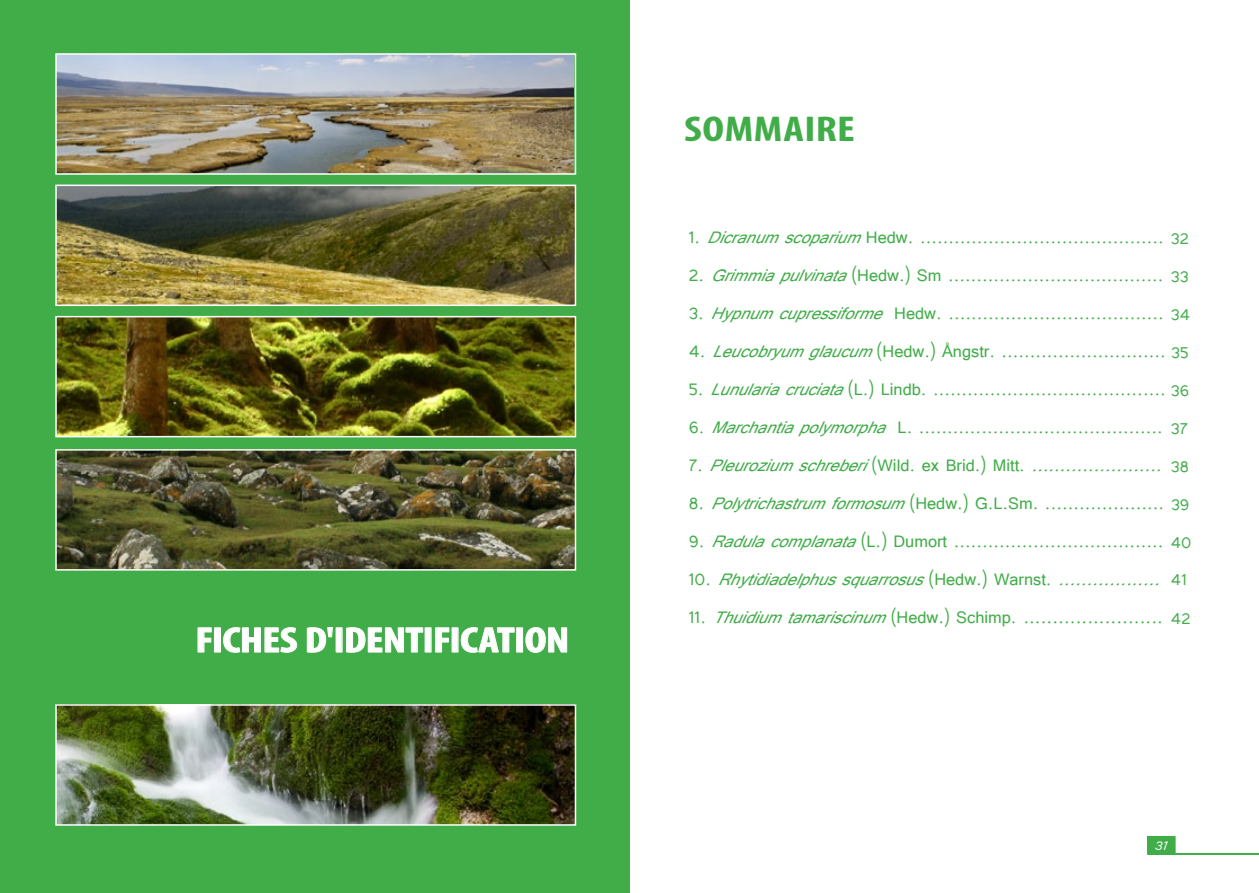
<style>
.page{position:relative;width:1259px;height:893px;background:#fff}
.page>*{position:absolute;margin:0;border:0;box-sizing:border-box;transform-origin:0 0}
.t1{font:700 condensed 36px "Myriad Pro";letter-spacing:-.015em;color:#fff;scale:1.25 1}
.t2{font:700 condensed 36px "Myriad Pro";letter-spacing:.01em;color:#41ad49;scale:1.25 1}
.t3{font:21.6px "Tunga";color:#41ad49}
.t4{font:21px/38px "Tunga";color:#41ad49}
.t5{font:italic 21px "Tunga";color:#41ad49}
.t6{font:19.8px "Tunga";color:#41ad49}
.t7{font:12px "MV Boli";color:#fff}
.s1{font-style:italic}
.s2{font-size:19.8px}
.s3{font-style:normal}
.s4{font-size:21px}
.s5{font-style:italic;font-size:21px}
</style>
<div class="page">
<hr style="left:1148px;top:853px;width:111px;height:1px;background:#41ad49">
<hr style="left:1148px;top:854px;width:111px;height:1px;background:#41ad49">
<div style="left:1148px;top:837px;width:26px;height:17px;background:#41ad49"></div>
<div style="left:1147px;top:836px;width:28px;height:19px;border:2px solid #41ad49"></div>
<div style="left:0;top:0;width:629px;height:893px;background:#41ad49"></div>
<img style="left:58px;top:188px;width:515px;height:115px">
<div style="left:55px;top:185px;width:521px;height:121px;border:2px solid #fff"></div>
<img style="left:58px;top:707px;width:515px;height:116px">
<div style="left:55px;top:704px;width:521px;height:122px;border:2px solid #fff"></div>
<img style="left:58px;top:319px;width:515px;height:115px">
<div style="left:55px;top:316px;width:521px;height:121px;border:2px solid #fff"></div>
<img style="left:58px;top:452px;width:515px;height:116px">
<div style="left:55px;top:449px;width:521px;height:122px;border:2px solid #fff"></div>
<img style="left:58px;top:56px;width:515px;height:116px">
<div style="left:55px;top:53px;width:521px;height:122px;border:2px solid #fff"></div>
<svg style="left:197px;top:627px;width:15px;height:26px"></svg>
<svg style="left:223px;top:627px;width:74px;height:26px"></svg>
<svg style="left:306px;top:627px;width:27px;height:26px"></svg>
<div style="left:336px;top:628px;width:6px;height:24px;border:1px solid #fff"></div>
<svg style="left:346px;top:627px;width:77px;height:26px"></svg>
<div style="left:425px;top:628px;width:6px;height:24px;border:1px solid #fff"></div>
<svg style="left:435px;top:627px;width:14px;height:26px"></svg>
<svg style="left:460px;top:627px;width:55px;height:26px"></svg>
<svg style="left:525px;top:627px;width:42px;height:26px"></svg>
<h1 class="t1" style="left:195px;top:618px;width:300px">FICHES D'IDENTIFICATION</h1>
<h1 class="t2" style="left:684px;top:106px;width:138px">SOMMAIRE</h1>
<p class="t4" style="left:689px;top:217px;width:502px">1. <span class="s1">Dicranumscoparium</span>Hedw. ........................................... <span class="s2">32</span></p>
<p class="t4" style="left:689px;top:255px;width:501px">2. <span class="s1">Grimmiapulvinata</span>(Hedw.) Sm ...................................... <span class="s2">33</span></p>
<p class="t4" style="left:689px;top:293px;width:503px">3. <span class="s1">Hypnumcupressiforme</span>Hedw. ...................................... <span class="s2">34</span></p>
<p class="t4" style="left:689px;top:331px;width:501px">4. <span class="s1">Leucobryumglaucum</span>(Hedw.) Ångstr. ............................. <span class="s2">35</span></p>
<p class="t4" style="left:689px;top:369px;width:502px">5. <span class="s1">Lunulariacruciata</span>(L.) Lindb. ......................................... <span class="s2">36</span></p>
<p class="t4" style="left:689px;top:407px;width:500px">6. <span class="s1">Marchantiapolymorpha</span>L. ........................................... <span class="s2">37</span></p>
<p class="t5" style="left:689px;top:452px;width:491px"><span class="s3">7.</span> Pleuroziumschreberi<span class="s3">(Wild . ex Brid . ) Mitt.</span> .......................</p>
<p class="t4" style="left:689px;top:483px;width:502px">8. <span class="s1">Polytrichastrumformosum</span>(Hedw.) G.L.Sm. ..................... <span class="s2">39</span></p>
<p class="t4" style="left:689px;top:521px;width:504px">9. <span class="s1">Radulacomplanata</span>(L.) Dumort ..................................... <span class="s2">40<br></span>1 0 . <span class="s1">Rhytidiadelphussquarrosus</span>( H edw . ) Wa rnst . <span class="s1">..................</span></p>
<p class="t3" style="left:689px;top:603px;width:503px"><span class="s4">11.</span> <span class="s5">Thuidiumtamariscinum</span><span class="s4">(Hedw.) Schimp.</span> ........................ <span class="s2">42</span></p>
<p class="t6" style="left:1170px;top:453px;width:20px">38</p>
<p class="t6" style="left:1171px;top:567px;width:17px">41</p>
<p class="t7" style="left:1155px;top:837px;width:14px">31</p>
</div>
